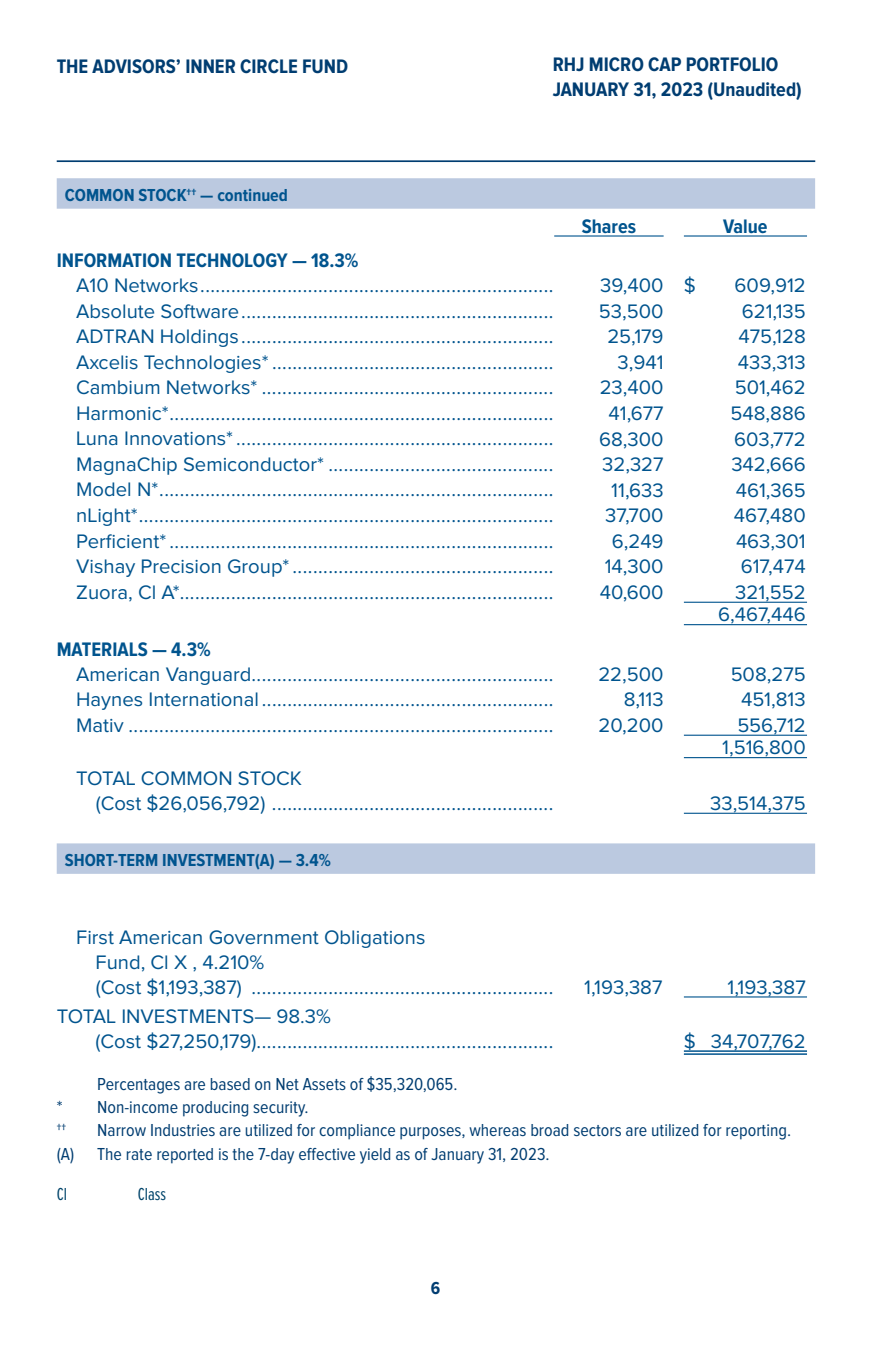
<style>
.page{position:relative;width:872px;height:1358px;background:#fff}
.page>*{position:absolute;margin:0;border:0;box-sizing:border-box;transform-origin:0 0}
.ID0EMJAE{font:20.25px "Proxima Nova";color:#00548e}
.ID0EHGAC{font:20.25px "Proxima Nova";color:#00548e}
.ID0EVMHK{font:20.25px "Proxima Nova";color:#00548e}
.ID0ERJAC{font:20.25px "Proxima Nova";color:#00548e}
.ID0ELIAC{font:20.25px "Proxima Nova";color:#00548e}
.ID0EAJAM{font:20.25px "Proxima Nova";color:#00548e}
.t1{font:700 20.25px/24.3px "Proxima Nova Cond";color:#003d71}
.ID0E3JHK{font:20.25px/24.3px "Proxima Nova";color:#00548e}
.ID0EPDAC{font:700 20.25px "Proxima Nova Cond";color:#00548e}
.ID0EWDAE{font:20.25px "Proxima Nova";color:#00548e}
.ID0EVGAM{font:20.25px "Proxima Nova";color:#00548e}
.ID0ESPAC{font:20.25px "Proxima Nova";color:#00548e}
.ID0ECAAC{font:700 20.25px "Proxima Nova Cond";color:#00548e}
.ID0EJLAM{font:20.25px "Proxima Nova";color:#00548e}
.ID0EUBAM{font:20.25px "Proxima Nova";color:#00548e}
.BodyTextItalic{font:18px "Proxima Nova Cond";color:#003d71}
.ID0EIF{font:700 18px "Proxima Nova Cond";color:#00548e}
.ID0EP1AM{font:18px "Proxima Nova Ex Cn";color:#00446a}
.t2{font:700 18px "Proxima Nova Cond";color:#003d71}
</style>
<div class="page">
<hr style="left:57px;top:160px;width:758px;height:2px;background:#003d71">
<svg style="left:57px;top:178px;width:758px;height:696px"></svg>
<hr style="left:554px;top:235px;width:109px;height:1px;background:#00548e">
<hr style="left:684px;top:235px;width:123px;height:1px;background:#00548e">
<hr style="left:684px;top:601px;width:123px;height:2px;background:#00548e">
<hr style="left:684px;top:624px;width:123px;height:1px;background:#00548e">
<hr style="left:684px;top:734px;width:123px;height:2px;background:#00548e">
<hr style="left:684px;top:757px;width:123px;height:1px;background:#00548e">
<hr style="left:684px;top:812px;width:123px;height:2px;background:#00548e">
<hr style="left:684px;top:996px;width:123px;height:1px;background:#00548e">
<hr style="left:684px;top:1050px;width:123px;height:2px;background:#00548e">
<hr style="left:684px;top:1053px;width:123px;height:2px;background:#00548e">
<p class="t1" style="left:57px;top:55px;width:293px">THE ADVISORS’ INNER CIRCLE FUND</p>
<p class="t1" style="left:552px;top:53px;width:251px">RHJ MICRO CAP PORTFOLIO<br>JANUARY 31, 2023 (Unaudited)</p>
<p class="ID0EIF" style="left:65px;top:185px;width:225px">COMMON STOCK†† — continued</p>
<p class="ID0ECAAC" style="left:581px;top:215px;width:56px">Shares</p>
<p class="ID0ECAAC" style="left:723px;top:215px;width:46px">Value</p>
<p class="ID0EPDAC" style="left:57px;top:249px;width:303px">INFORMATION TECHNOLOGY — 18.3%</p>
<p class="ID0EMJAE" style="left:76px;top:276px;width:479px">A10 Networks.....................................................................</p>
<p class="ID0ELIAC" style="left:600px;top:276px;width:65px">39,400</p>
<p class="ID0ERJAC" style="left:684px;top:276px;width:14px">$</p>
<p class="ID0ERJAC" style="left:734px;top:276px;width:73px">609,912</p>
<p class="ID0EMJAE" style="left:76px;top:301px;width:479px">Absolute Software.............................................................</p>
<p class="ID0ELIAC" style="left:599px;top:302px;width:66px">53,500</p>
<p class="ID0ERJAC" style="left:741px;top:302px;width:65px">621,135</p>
<p class="ID0EMJAE" style="left:76px;top:327px;width:479px">ADTRAN Holdings.............................................................</p>
<p class="ID0ELIAC" style="left:607px;top:327px;width:58px">25,179</p>
<p class="ID0ERJAC" style="left:738px;top:327px;width:69px">475,128</p>
<p class="ID0EMJAE" style="left:76px;top:353px;width:479px">Axcelis Technologies*.......................................................</p>
<p class="ID0ELIAC" style="left:617px;top:353px;width:48px">3,941</p>
<p class="ID0ERJAC" style="left:737px;top:353px;width:69px">433,313</p>
<p class="ID0EMJAE" style="left:76px;top:378px;width:479px">Cambium Networks* .........................................................</p>
<p class="ID0ELIAC" style="left:599px;top:378px;width:65px">23,400</p>
<p class="ID0ERJAC" style="left:734px;top:378px;width:73px">501,462</p>
<p class="ID0EMJAE" style="left:76px;top:404px;width:479px">Harmonic*...........................................................................</p>
<p class="ID0ELIAC" style="left:608px;top:404px;width:57px">41,677</p>
<p class="ID0ERJAC" style="left:730px;top:404px;width:77px">548,886</p>
<p class="ID0EMJAE" style="left:76px;top:429px;width:479px">Luna Innovations*..............................................................</p>
<p class="ID0ELIAC" style="left:599px;top:429px;width:66px">68,300</p>
<p class="ID0ERJAC" style="left:734px;top:429px;width:73px">603,772</p>
<p class="ID0EMJAE" style="left:76px;top:455px;width:479px">MagnaChip Semiconductor* ............................................</p>
<p class="ID0ELIAC" style="left:602px;top:455px;width:63px">32,327</p>
<p class="ID0ERJAC" style="left:731px;top:455px;width:76px">342,666</p>
<p class="ID0EMJAE" style="left:76px;top:480px;width:479px">Model N*.............................................................................</p>
<p class="ID0ELIAC" style="left:611px;top:481px;width:54px">11,633</p>
<p class="ID0ERJAC" style="left:735px;top:481px;width:71px">461,365</p>
<p class="ID0EMJAE" style="left:76px;top:506px;width:479px">nLight*.................................................................................</p>
<p class="ID0ELIAC" style="left:605px;top:506px;width:60px">37,700</p>
<p class="ID0ERJAC" style="left:734px;top:506px;width:73px">467,480</p>
<p class="ID0EMJAE" style="left:76px;top:531px;width:479px">Perficient*...........................................................................</p>
<p class="ID0ELIAC" style="left:612px;top:532px;width:53px">6,249</p>
<p class="ID0ERJAC" style="left:736px;top:532px;width:71px">463,301</p>
<p class="ID0EHGAC" style="left:76px;top:557px;width:479px">Vishay Precision Group*...................................................</p>
<p class="ID0ELIAC" style="left:604px;top:557px;width:60px">14,300</p>
<p class="ID0ERJAC" style="left:740px;top:557px;width:66px">617,474</p>
<p class="ID0EHGAC" style="left:76px;top:583px;width:479px">Zuora, Cl A*.........................................................................</p>
<p class="ID0ELIAC" style="left:599px;top:583px;width:65px">40,600</p>
<p class="ID0ESPAC" style="left:735px;top:583px;width:72px">321,552</p>
<p class="ID0EWDAE" style="left:718px;top:605px;width:89px">6,467,446</p>
<p class="ID0EPDAC" style="left:57px;top:637px;width:155px">MATERIALS — 4.3%</p>
<p class="ID0EMJAE" style="left:76px;top:664px;width:479px">American Vanguard...........................................................</p>
<p class="ID0ELIAC" style="left:598px;top:665px;width:67px">22,500</p>
<p class="ID0ERJAC" style="left:730px;top:665px;width:77px">508,275</p>
<p class="ID0EHGAC" style="left:76px;top:690px;width:479px">Haynes International .........................................................</p>
<p class="ID0ELIAC" style="left:623px;top:690px;width:41px">8,113</p>
<p class="ID0ERJAC" style="left:741px;top:690px;width:66px">451,813</p>
<p class="ID0EHGAC" style="left:76px;top:715px;width:479px">Mativ ...................................................................................</p>
<p class="ID0ELIAC" style="left:598px;top:716px;width:67px">20,200</p>
<p class="ID0ESPAC" style="left:737px;top:716px;width:70px">556,712</p>
<p class="ID0EWDAE" style="left:722px;top:738px;width:85px">1,516,800</p>
<p class="ID0E3JHK" style="left:76px;top:767px;width:227px">TOTAL COMMON STOCK</p>
<p class="ID0EVMHK" style="left:96px;top:794px;width:459px">(Cost $26,056,792) .......................................................</p>
<p class="ID0EWDAE" style="left:710px;top:794px;width:97px">33,514,375</p>
<p class="ID0EIF" style="left:65px;top:849px;width:267px">SHORT-TERM INVESTMENT(A) — 3.4%</p>
<p class="ID0E3JHK" style="left:96px;top:926px;width:331px;text-indent:-19px">First American Government Obligations<br>Fund, Cl X , 4.210%</p>
<p class="ID0EVMHK" style="left:96px;top:977px;width:459px">(Cost $1,193,387) ...........................................................</p>
<p class="ID0EUBAM" style="left:584px;top:977px;width:80px">1,193,387</p>
<p class="ID0EWDAE" style="left:727px;top:977px;width:80px">1,193,387</p>
<p class="ID0EVGAM" style="left:57px;top:1006px;width:276px">TOTAL INVESTMENTS— 98.3%</p>
<p class="ID0EAJAM" style="left:95px;top:1031px;width:459px">(Cost $27,250,179)..........................................................</p>
<p class="ID0EJLAM" style="left:684px;top:1031px;width:123px">$ 34,707,762</p>
<p class="BodyTextItalic" style="left:97px;top:1074px;width:362px">Percentages are based on Net Assets of $35,320,065.</p>
<p class="BodyTextItalic" style="left:57px;top:1097px;width:7px">*</p>
<p class="BodyTextItalic" style="left:97px;top:1097px;width:213px">Non-income producing security.</p>
<p class="BodyTextItalic" style="left:57px;top:1120px;width:11px">††</p>
<p class="BodyTextItalic" style="left:97px;top:1120px;width:695px">Narrow Industries are utilized for compliance purposes, whereas broad sectors are utilized for reporting.</p>
<p class="BodyTextItalic" style="left:57px;top:1143px;width:19px">(A)</p>
<p class="BodyTextItalic" style="left:97px;top:1143px;width:454px">The rate reported is the 7-day effective yield as of January 31, 2023.</p>
<p class="ID0EP1AM" style="left:57px;top:1184px;width:12px">Cl</p>
<p class="ID0EP1AM" style="left:138px;top:1184px;width:30px">Class</p>
<p class="t2" style="left:431px;top:1278px;width:11px">6</p>
</div>
